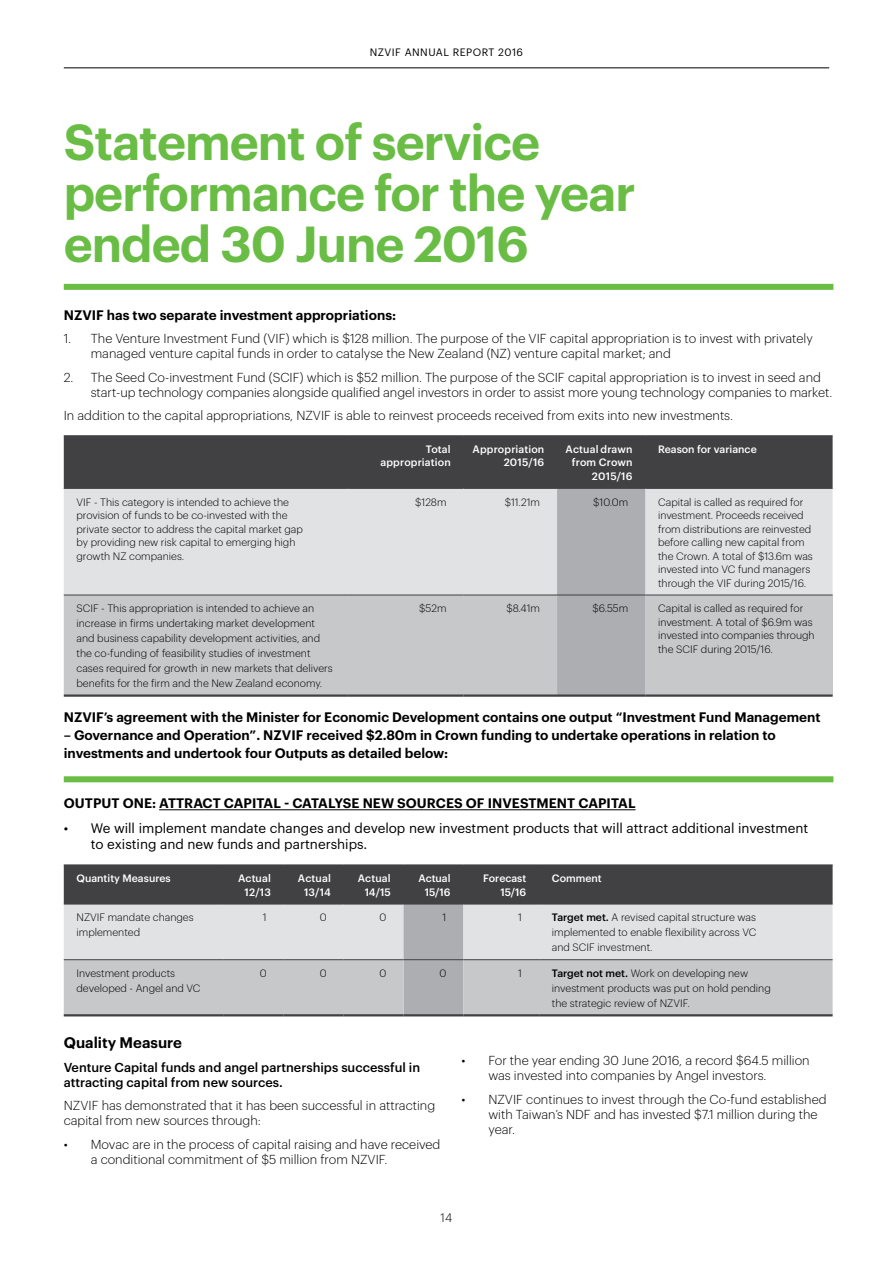
<style>
.page{position:relative;width:893px;height:1263px;background:#fff}
.page>*{position:absolute;margin:0;border:0;box-sizing:border-box;transform-origin:0 0}
.t1{font:600 49.5px/51px "Graphik";letter-spacing:-.02em;color:#69bd45}
.t2{font:600 15px "Graphik";color:#000}
.t3{font:600 13.5px/18px "Graphik";color:#000}
.t4{font:13.5px/16.2px "Graphik";color:#000}
.t5{font:300 12.75px/15px "Graphik";color:#000}
.t6{font:500 12.75px/15px "Graphik";color:#000}
.t7{font:300 12px "Graphik";color:#000}
.t8{font:300 10.5px/13.5px "Graphik";color:#000}
.t9{font:500 10.5px/13.5px "Graphik";letter-spacing:.005em;color:#fff;text-align:right}
.t10{font:10.5px "Graphik";letter-spacing:.045em;color:#000}
.s1{font-weight:500}
</style>
<div class="page">
<hr style="left:64px;top:68px;width:765px;height:1px;background:#000">
<hr style="left:159px;top:809px;width:477px;height:1px;background:#000">
<svg style="left:64px;top:865px;width:769px;height:149px;background:#aaabac"></svg>
<hr style="left:64px;top:864px;width:160px;height:1px;background:#414042">
<hr style="left:224px;top:864px;width:60px;height:1px;background:#414042">
<hr style="left:284px;top:864px;width:60px;height:1px;background:#414042">
<hr style="left:344px;top:864px;width:59px;height:1px;background:#414042">
<hr style="left:403px;top:864px;width:60px;height:1px;background:#414042">
<hr style="left:463px;top:864px;width:76px;height:1px;background:#414042">
<hr style="left:539px;top:864px;width:294px;height:1px;background:#414042">
<hr style="left:64px;top:959px;width:160px;height:1px;background:#414042">
<hr style="left:224px;top:959px;width:60px;height:1px;background:#414042">
<hr style="left:284px;top:959px;width:60px;height:1px;background:#414042">
<hr style="left:344px;top:959px;width:59px;height:1px;background:#414042">
<hr style="left:403px;top:959px;width:60px;height:1px;background:#414042">
<hr style="left:463px;top:959px;width:76px;height:1px;background:#414042">
<hr style="left:539px;top:959px;width:294px;height:1px;background:#414042">
<hr style="left:64px;top:1014px;width:160px;height:2px;background:#414042">
<hr style="left:224px;top:1014px;width:60px;height:2px;background:#414042">
<hr style="left:284px;top:1014px;width:60px;height:2px;background:#414042">
<hr style="left:344px;top:1014px;width:59px;height:2px;background:#414042">
<hr style="left:403px;top:1014px;width:60px;height:2px;background:#414042">
<hr style="left:463px;top:1014px;width:76px;height:2px;background:#414042">
<hr style="left:539px;top:1014px;width:294px;height:2px;background:#414042">
<hr style="left:64px;top:904px;width:160px;height:1px;background:#414042">
<hr style="left:224px;top:904px;width:60px;height:1px;background:#414042">
<hr style="left:284px;top:904px;width:60px;height:1px;background:#414042">
<hr style="left:344px;top:904px;width:59px;height:1px;background:#414042">
<hr style="left:403px;top:904px;width:60px;height:1px;background:#414042">
<hr style="left:463px;top:904px;width:76px;height:1px;background:#414042">
<hr style="left:539px;top:904px;width:294px;height:1px;background:#414042">
<div style="left:64px;top:776px;width:769px;height:6px;background:#69bd45"></div>
<svg style="left:64px;top:436px;width:769px;height:258px;background:#a8a8aa"></svg>
<div style="left:64px;top:596px;width:493px;height:98px;background:#c7c8ca"></div>
<div style="left:645px;top:595px;width:188px;height:101px;background:#c7c8ca"></div>
<hr style="left:64px;top:435px;width:284px;height:1px;background:#414042">
<hr style="left:348px;top:435px;width:115px;height:1px;background:#414042">
<hr style="left:463px;top:435px;width:94px;height:1px;background:#414042">
<hr style="left:557px;top:435px;width:88px;height:1px;background:#414042">
<hr style="left:645px;top:435px;width:188px;height:1px;background:#414042">
<hr style="left:64px;top:595px;width:284px;height:1px;background:#414042">
<hr style="left:348px;top:595px;width:115px;height:1px;background:#414042">
<hr style="left:463px;top:595px;width:94px;height:1px;background:#414042">
<hr style="left:557px;top:595px;width:88px;height:1px;background:#414042">
<hr style="left:645px;top:595px;width:188px;height:1px;background:#414042">
<hr style="left:64px;top:694px;width:284px;height:3px;background:#414042">
<hr style="left:348px;top:694px;width:115px;height:3px;background:#414042">
<hr style="left:463px;top:694px;width:94px;height:3px;background:#414042">
<hr style="left:557px;top:694px;width:88px;height:3px;background:#414042">
<hr style="left:645px;top:694px;width:188px;height:3px;background:#414042">
<hr style="left:64px;top:488px;width:284px;height:1px;background:#414042">
<hr style="left:348px;top:488px;width:115px;height:1px;background:#414042">
<hr style="left:463px;top:488px;width:94px;height:1px;background:#414042">
<hr style="left:557px;top:488px;width:88px;height:1px;background:#414042">
<hr style="left:645px;top:488px;width:188px;height:1px;background:#414042">
<div style="left:64px;top:284px;width:769px;height:6px;background:#69bd45"></div>
<p class="t10" style="left:370px;top:45px;width:155px">NZVIF ANNUAL REPORT 2016</p>
<h1 class="t1" style="left:64px;top:112px;width:573px">Statement of service performance for the year ended 30 June 2016</h1>
<p class="t3" style="left:64px;top:305px;width:334px">NZVIF has two separate investment appropriations:</p>
<p class="t5" style="left:91px;top:330px;width:724px;text-indent:-27px">1. The Venture Investment Fund (VIF) which is $128 million. The purpose of the VIF capital appropriation is to invest with privately managed venture capital funds in order to catalyse the New Zealand (NZ) venture capital market; and</p>
<p class="t5" style="left:91px;top:369px;width:743px;text-indent:-27px">2. The Seed Co-investment Fund (SCIF) which is $52 million. The purpose of the SCIF capital appropriation is to invest in seed and start-up technology companies alongside qualified angel investors in order to assist more young technology companies to market.</p>
<p class="t5" style="left:64px;top:407px;width:671px">In addition to the capital appropriations, NZVIF is able to reinvest proceeds received from exits into new investments.</p>
<p class="t9" style="left:380px;top:441px;width:72px">Total appropriation</p>
<p class="t9" style="left:472px;top:441px;width:73px">Appropriation<br>2015/16</p>
<p class="t9" style="left:566px;top:441px;width:68px">Actual drawn from Crown<br>2015/16</p>
<p class="t9" style="left:658px;top:441px;width:100px">Reason for variance</p>
<p class="t8" style="left:77px;top:494px;width:228px">VIF - This category is intended to achieve the provision of funds to be co-invested with the private sector to address the capital market gap by providing new risk capital to emerging high growth NZ companies.</p>
<p class="t8" style="left:415px;top:494px;width:33px">$128m</p>
<p class="t8" style="left:505px;top:494px;width:37px">$11.21m</p>
<p class="t8" style="left:593px;top:494px;width:37px">$10.0m</p>
<p class="t8" style="left:658px;top:494px;width:156px">Capital is called as required for investment. Proceeds received from distributions are reinvested before calling new capital from the Crown. A total of $13.6m was invested into VC fund managers through the VIF during 2015/16.</p>
<p class="t8" style="left:77px;top:600px;width:258px;line-height:15px">SCIF - This appropriation is intended to achieve an increase in firms undertaking market development and business capability development activities, and the co-funding of feasibility studies of investment cases required for growth in new markets that delivers benefits for the firm and the New Zealand economy.</p>
<p class="t8" style="left:419px;top:601px;width:29px">$52m</p>
<p class="t8" style="left:506px;top:601px;width:35px">$8.41m</p>
<p class="t8" style="left:592px;top:601px;width:37px">$6.55m</p>
<p class="t8" style="left:658px;top:601px;width:158px">Capital is called as required for investment. A total of $6.9m was invested into companies through the SCIF during 2015/16.</p>
<p class="t3" style="left:64px;top:707px;width:758px">NZVIF’s agreement with the Minister for Economic Development contains one output “Investment Fund Management</p>
<p class="t3" style="left:64px;top:725px;width:713px">– Governance and Operation”. NZVIF received $2.80m in Crown funding to undertake operations in relation to investments and undertook four Outputs as detailed below:</p>
<p class="t3" style="left:64px;top:793px;width:573px">OUTPUT ONE: ATTRACT CAPITAL - CATALYSE NEW SOURCES OF INVESTMENT CAPITAL</p>
<p class="t4" style="left:91px;top:819px;width:719px;text-indent:-27px">• We will implement mandate changes and develop new investment products that will attract additional investment to existing and new funds and partnerships.</p>
<p class="t9" style="left:77px;top:870px;width:96px">Quantity Measures</p>
<p class="t9" style="left:238px;top:870px;width:34px">Actual<br>12/13</p>
<p class="t9" style="left:298px;top:870px;width:34px;text-align:center">Actual<br>13/14</p>
<p class="t9" style="left:358px;top:870px;width:34px">Actual<br>14/15</p>
<p class="t9" style="left:418px;top:870px;width:34px;text-align:center">Actual<br>15/16</p>
<p class="t9" style="left:483px;top:870px;width:45px">Forecast<br>15/16</p>
<p class="t9" style="left:552px;top:870px;width:51px">Comment</p>
<p class="t8" style="left:77px;top:909px;width:119px;line-height:15px">NZVIF mandate changes implemented</p>
<p class="t8" style="left:263px;top:910px;width:5px">1</p>
<p class="t8" style="left:320px;top:910px;width:8px">0</p>
<p class="t8" style="left:380px;top:910px;width:8px">0</p>
<p class="t8" style="left:442px;top:910px;width:5px">1</p>
<p class="t8" style="left:518px;top:910px;width:5px">1</p>
<p class="t8" style="left:552px;top:909px;width:206px;line-height:15px;text-align:justify"><span class="s1">Target met.</span> A revised capital structure was implemented to enable flexibility across VC and SCIF investment.</p>
<p class="t8" style="left:77px;top:965px;width:126px;line-height:15px">Investment products developed - Angel and VC</p>
<p class="t8" style="left:260px;top:965px;width:8px">0</p>
<p class="t8" style="left:320px;top:965px;width:8px">0</p>
<p class="t8" style="left:380px;top:965px;width:8px">0</p>
<p class="t8" style="left:439px;top:965px;width:8px">0</p>
<p class="t8" style="left:518px;top:965px;width:5px">1</p>
<p class="t8" style="left:552px;top:965px;width:220px;line-height:15px"><span class="s1">Target not met.</span> Work on developing new investment products was put on hold pending the strategic review of NZVIF.</p>
<h2 class="t2" style="left:64px;top:1031px;width:120px">Quality Measure</h2>
<p class="t6" style="left:64px;top:1058px;width:358px">Venture Capital funds and angel partnerships successful in attracting capital from new sources.</p>
<p class="t5" style="left:64px;top:1097px;width:373px">NZVIF has demonstrated that it has been successful in attracting capital from new sources through:</p>
<p class="t5" style="left:91px;top:1135px;width:351px;text-indent:-27px">• Movac are in the process of capital raising and have received a conditional commitment of $5 million from NZVIF.</p>
<p class="t5" style="left:488px;top:1052px;width:323px;text-indent:-27px">• For the year ending 30 June 2016, a record $64.5 million was invested into companies by Angel investors.</p>
<p class="t5" style="left:488px;top:1091px;width:340px;text-indent:-27px">• NZVIF continues to invest through the Co-fund established with Taiwan’s NDF and has invested $7.1 million during the year.</p>
<p class="t7" style="left:441px;top:1209px;width:13px">14</p>
</div>
